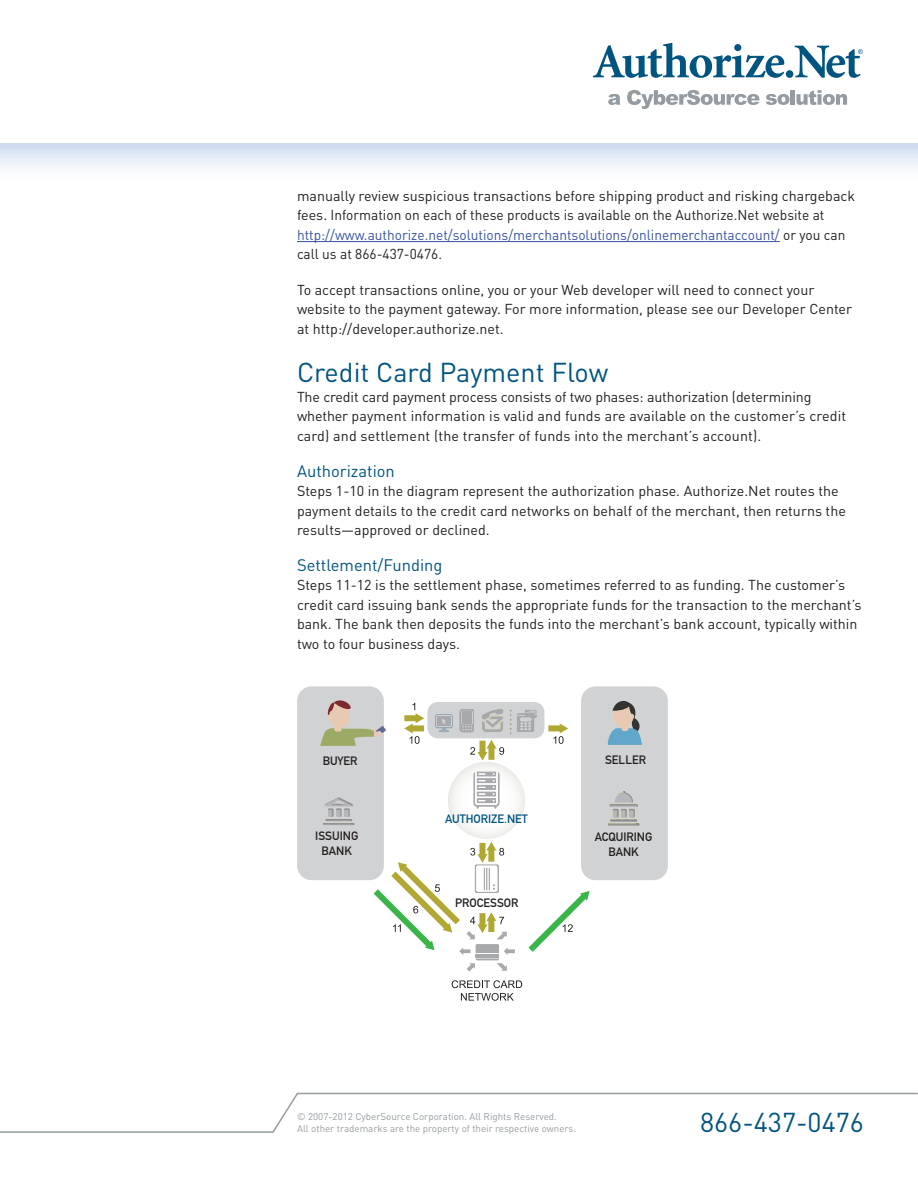
<style>
.page{position:relative;width:918px;height:1188px;background:#fff}
.page>*{position:absolute;margin:0;border:0;box-sizing:border-box;transform-origin:0 0}
.t1{font:27px "DIN";color:#005480}
.t2{font:16.5px "DIN";color:#005480}
.t3{font:14.25px/19.5px "DIN";color:#231f20}
.t4{font:12px/15px "DIN Mittelschrift";color:#231f20;text-align:center}
.t5{font:12px "DIN Mittelschrift";color:#005480}
.t6{font:9.75px/12px "DIN";color:#959ca1}
.s1{color:#3853a3}
</style>
<div class="page">
<svg style="left:0;top:1092px;width:918px;height:41px"></svg>
<svg style="left:593px;top:43px;width:191px;height:35px"></svg>
<div style="left:786px;top:70px;width:7px;height:8px;background:#005480;border-radius:50%"></div>
<svg style="left:795px;top:46px;width:68px;height:32px"></svg>
<svg style="left:608px;top:94px;width:12px;height:11px"></svg>
<svg style="left:627px;top:90px;width:132px;height:19px"></svg>
<svg style="left:766px;top:94px;width:23px;height:11px"></svg>
<hr style="left:791px;top:90px;width:4px;height:15px;background:#959ca1">
<svg style="left:796px;top:90px;width:51px;height:15px"></svg>
<hr style="left:0;top:143px;width:918px;height:2px;background:#959ca1">
<div style="left:0;top:144px;width:918px;height:41px;background:linear-gradient(to bottom,#d1e0f0,#fff)"></div>
<hr style="left:297px;top:241px;width:483px;height:1px;background:#3853a3">
<div style="left:428px;top:702px;width:116px;height:36px;background:#d1d2d4;border-radius:10px"></div>
<div style="left:297px;top:686px;width:87px;height:194px;background:#d1d2d4;border-radius:14px"></div>
<div style="left:581px;top:686px;width:87px;height:194px;background:#d1d2d4;border-radius:14px"></div>
<div style="left:448px;top:762px;width:77px;height:77px;background:linear-gradient(to right,#f6f6f5,#f8f8f7);border-radius:39px"></div>
<div style="left:548px;top:725px;width:13px;height:6px;background:#b1a733"></div>
<svg style="left:608px;top:701px;width:34px;height:44px"></svg>
<svg style="left:320px;top:698px;width:66px;height:48px"></svg>
<svg style="left:452px;top:980px;width:70px;height:21px"></svg>
<svg style="left:404px;top:703px;width:20px;height:41px"></svg>
<svg style="left:553px;top:723px;width:15px;height:21px"></svg>
<svg style="left:470px;top:740px;width:34px;height:21px"></svg>
<svg style="left:528px;top:891px;width:62px;height:61px"></svg>
<svg style="left:323px;top:797px;width:32px;height:29px"></svg>
<svg style="left:460px;top:709px;width:14px;height:23px"></svg>
<svg style="left:517px;top:710px;width:20px;height:22px"></svg>
<svg style="left:435px;top:714px;width:18px;height:18px"></svg>
<svg style="left:608px;top:791px;width:32px;height:35px"></svg>
<svg style="left:510px;top:710px;width:1px;height:24px"></svg>
<svg style="left:473px;top:771px;width:27px;height:38px"></svg>
<svg style="left:373px;top:842px;width:142px;height:129px"></svg>
<svg style="left:482px;top:709px;width:21px;height:23px"></svg>
<p class="t3" style="left:297px;top:185px;width:560px">manually review suspicious transactions before shipping product and risking chargeback fees. Information on each of these products is available on the Authorize.Net website at <span class="s1">http://www.authorize.net/solutions/merchantsolutions/onlinemerchantaccount/</span> or you can call us at 866-437-0476.</p>
<p class="t3" style="left:297px;top:280px;width:557px">To accept transactions online, you or your Web developer will need to connect your website to the payment gateway. For more information, please see our Developer Center at http://developer.authorize.net.</p>
<h1 class="t1" style="left:297px;top:356px;width:313px">Credit Card Payment Flow</h1>
<p class="t3" style="left:297px;top:387px;width:551px">The credit card payment process consists of two phases: authorization (determining whether payment information is valid and funds are available on the customer’s credit card) and settlement (the transfer of funds into the merchant’s account).</p>
<p class="t2" style="left:297px;top:460px;width:99px">Authorization</p>
<p class="t3" style="left:297px;top:481px;width:550px">Steps 1-10 in the diagram represent the authorization phase. Authorize.Net routes the payment details to the credit card networks on behalf of the merchant, then returns the results—approved or declined.</p>
<p class="t2" style="left:297px;top:555px;width:147px">Settlement/Funding</p>
<p class="t3" style="left:297px;top:575px;width:566px">Steps 11-12 is the settlement phase, sometimes referred to as funding. The customer’s credit card issuing bank sends the appropriate funds for the transaction to the merchant’s bank. The bank then deposits the funds into the merchant’s bank account, typically within two to four business days.</p>
<p class="t4" style="left:323px;top:753px;width:36px">BUYER</p>
<p class="t4" style="left:605px;top:753px;width:42px">SELLER</p>
<p class="t4" style="left:315px;top:829px;width:45px">ISSUING<br>BANK</p>
<p class="t5" style="left:445px;top:812px;width:84px">AUTHORIZE.NET</p>
<p class="t4" style="left:455px;top:895px;width:65px">PROCESSOR</p>
<p class="t4" style="left:595px;top:829px;width:59px">ACQUIRING<br>BANK</p>
<p class="t6" style="left:297px;top:1110px;width:281px">© 2007-2012 CyberSource Corporation. All Rights Reserved.<br>All other trademarks are the property of their respective owners.</p>
<h1 class="t1" style="left:700px;top:1105px;width:165px">866-437-0476</h1>
</div>
